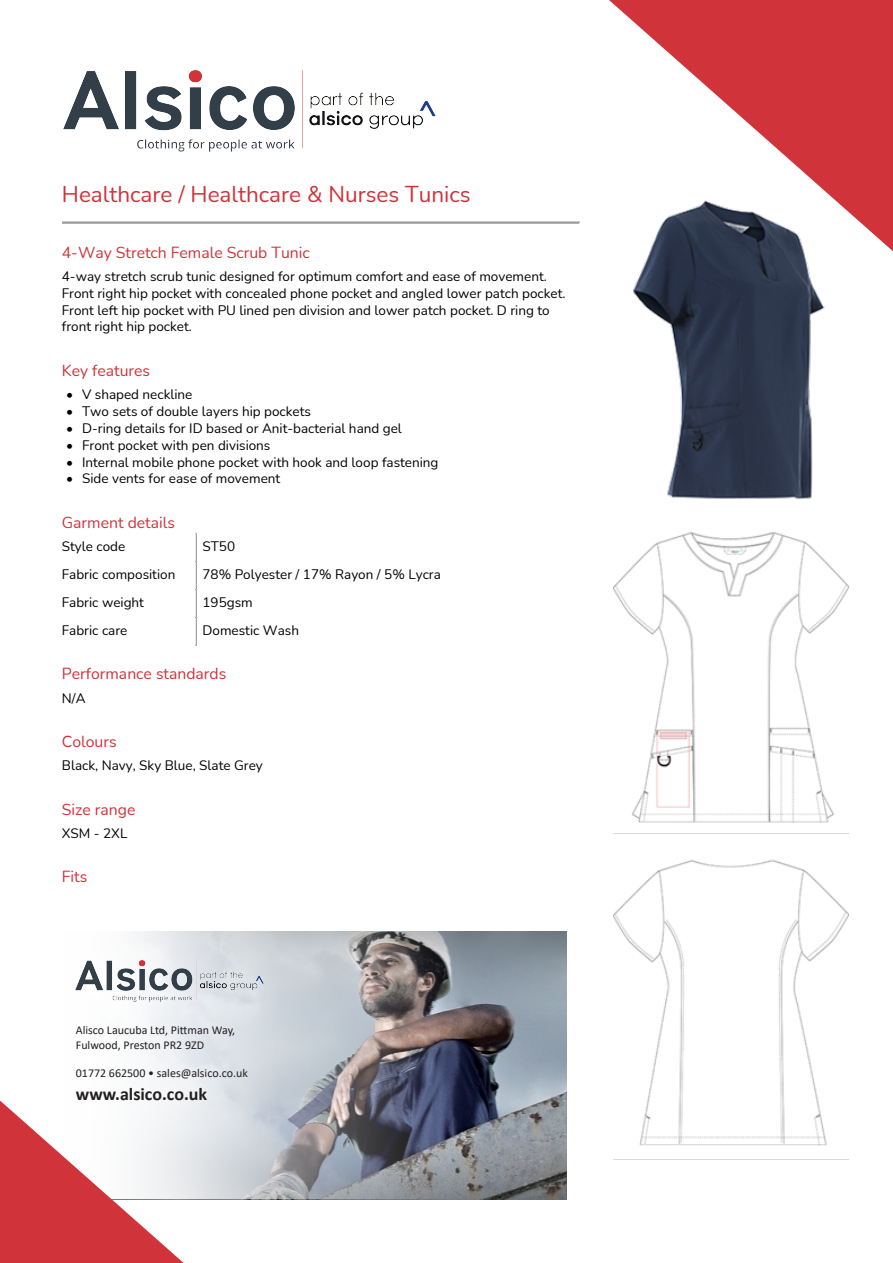
<style>
.page{position:relative;width:893px;height:1263px;background:#fff}
.page>*{position:absolute;margin:0;border:0;box-sizing:border-box;transform-origin:0 0}
.t1{font:22.5px "Nunito Regula";color:#d03239}
.t2{font:700 18px "Calibri";color:#231f20}
.t3{font:15.75px "Nunito Regula";color:#d03239}
.t4{font:13.5px/16.8px "Nunito Regula";color:#000}
.t5{font:12px/14.4px "Calibri";color:#231f20}
</style>
<div class="page">
<img style="left:463px;top:931px;width:104px;height:268px">
<svg style="left:279px;top:931px;width:184px;height:268px;background:#8e8f97"></svg>
<img style="left:64px;top:70px;width:372px;height:82px">
<div style="left:63px;top:931px;width:216px;height:268px;background:linear-gradient(to right,#fff,#cdd3da)"></div>
<img style="left:76px;top:961px;width:188px;height:41px">
<svg style="left:0;top:1100px;width:184px;height:163px"></svg>
<svg style="left:609px;top:0;width:284px;height:251px;fill:#d0333a"></svg>
<hr style="left:62px;top:221px;width:517px;height:3px;background:#999">
<svg style="left:196px;top:533px;width:1px;height:113px"></svg>
<img style="left:614px;top:193px;width:235px;height:306px">
<img style="left:614px;top:531px;width:235px;height:303px">
<img style="left:614px;top:859px;width:235px;height:301px">
<h1 class="t1" style="left:62px;top:180px;width:410px">Healthcare / Healthcare &amp; Nurses Tunics</h1>
<p class="t3" style="left:62px;top:242px;width:249px">4-Way Stretch Female Scrub Tunic</p>
<p class="t4" style="left:62px;top:268px;width:505px">4-way stretch scrub tunic designed for optimum comfort and ease of movement.<br>Front right hip pocket with concealed phone pocket and angled lower patch pocket.<br>Front left hip pocket with PU lined pen division and lower patch pocket. D ring to front right hip pocket.</p>
<p class="t3" style="left:62px;top:360px;width:90px">Key features</p>
<p class="t4" style="left:66px;top:386px;width:128px">• V shaped neckline</p>
<p class="t4" style="left:66px;top:403px;width:246px">• Two sets of double layers hip pockets</p>
<p class="t4" style="left:66px;top:420px;width:337px">• D-ring details for ID based or Anit-bacterial hand gel</p>
<p class="t4" style="left:66px;top:437px;width:206px">• Front pocket with pen divisions</p>
<p class="t4" style="left:66px;top:454px;width:374px">• Internal mobile phone pocket with hook and loop fastening</p>
<p class="t4" style="left:66px;top:470px;width:216px">• Side vents for ease of movement</p>
<p class="t3" style="left:62px;top:512px;width:115px">Garment details</p>
<p class="t4" style="left:62px;top:538px;width:65px">Style code</p>
<p class="t4" style="left:202px;top:538px;width:34px">ST50</p>
<p class="t4" style="left:62px;top:566px;width:115px">Fabric composition</p>
<p class="t4" style="left:202px;top:566px;width:240px">78% Polyester / 17% Rayon / 5% Lycra</p>
<p class="t4" style="left:62px;top:594px;width:84px">Fabric weight</p>
<p class="t4" style="left:202px;top:594px;width:52px">195gsm</p>
<p class="t4" style="left:62px;top:622px;width:67px">Fabric care</p>
<p class="t4" style="left:202px;top:622px;width:98px">Domestic Wash</p>
<p class="t3" style="left:62px;top:663px;width:166px">Performance standards</p>
<p class="t4" style="left:62px;top:690px;width:25px">N/A</p>
<p class="t3" style="left:62px;top:731px;width:56px">Colours</p>
<p class="t4" style="left:62px;top:757px;width:202px">Black, Navy, Sky Blue, Slate Grey</p>
<p class="t3" style="left:62px;top:798px;width:75px">Size range</p>
<p class="t4" style="left:62px;top:825px;width:67px">XSM - 2XL</p>
<p class="t3" style="left:62px;top:866px;width:27px">Fits</p>
<p class="t5" style="left:76px;top:1023px;width:161px">Alisco Laucuba Ltd, Pittman Way,<br>Fulwood, Preston PR2 9ZD</p>
<p class="t5" style="left:76px;top:1066px;width:173px">01772 662500 • sales@alsico.co.uk</p>
<p class="t2" style="left:76px;top:1081px;width:133px">www.alsico.co.uk</p>
</div>
